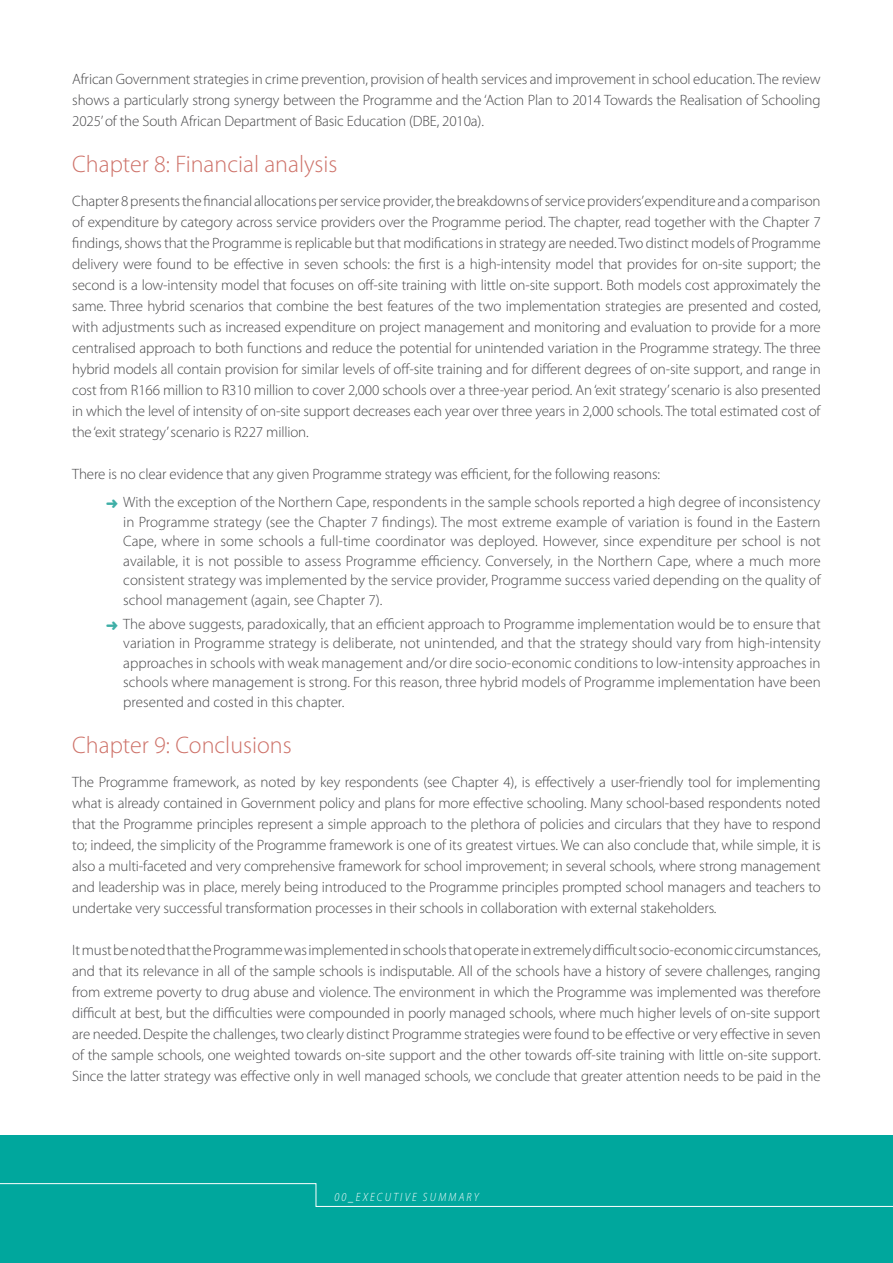
<style>
.page{position:relative;width:893px;height:1263px;background:#fff}
.page>*{position:absolute;margin:0;border:0;box-sizing:border-box;transform-origin:0 0}
.t1{font:300 24px "Myriad Pro";color:#ce7269}
.t2{font:300 15px/21px "Myriad Pro";letter-spacing:-.01em;color:#464648;text-align:justify}
.t3{font:italic 300 12px "Myriad Pro";letter-spacing:.21em;color:#fff;scale:.88 1}
</style>
<div class="page">
<div style="left:0;top:1135px;width:893px;height:128px;background:#00a79d"></div>
<svg style="left:0;top:1183px;width:893px;height:24px"></svg>
<p class="t2" style="left:72px;top:68px;width:750px">African Government strategies in crime prevention, provision of health services and improvement in school education. The review shows a particularly strong synergy between the Programme and the ‘Action Plan to 2014 Towards the Realisation of Schooling 2025’ of the South African Department of Basic Education (DBE, 2010a).</p>
<h1 class="t1" style="left:72px;top:150px;width:267px">Chapter 8: Financial analysis</h1>
<p class="t2" style="left:72px;top:190px;width:750px">Chapter 8 presents the financial allocations per service provider, the breakdowns of service providers’expenditure and a comparison of expenditure by category across service providers over the Programme period. The chapter, read together with the Chapter 7 findings, shows that the Programme is replicable but that modifications in strategy are needed. Two distinct models of Programme delivery were found to be effective in seven schools: the first is a high-intensity model that provides for on-site support; the second is a low-intensity model that focuses on off-site training with little on-site support. Both models cost approximately the same. Three hybrid scenarios that combine the best features of the two implementation strategies are presented and costed, with adjustments such as increased expenditure on project management and monitoring and evaluation to provide for a more centralised approach to both functions and reduce the potential for unintended variation in the Programme strategy. The three hybrid models all contain provision for similar levels of off-site training and for different degrees of on-site support, and range in cost from R166 million to R310 million to cover 2,000 schools over a three-year period. An ‘exit strategy’ scenario is also presented in which the level of intensity of on-site support decreases each year over three years in 2,000 schools. The total estimated cost of the ‘exit strategy’ scenario is R227 million.</p>
<p class="t2" style="left:123px;top:460px;width:699px;line-height:28px;text-indent:-51px">There is no clear evidence that any given Programme strategy was efficient, for the following reasons:<br>With the exception of the Northern Cape, respondents in the sample schools reported a high degree of inconsistency</p>
<p class="t2" style="left:123px;top:512px;width:699px;line-height:19.5px">in Programme strategy (see the Chapter 7 findings). The most extreme example of variation is found in the Eastern Cape, where in some schools a full-time coordinator was deployed. However, since expenditure per school is not available, it is not possible to assess Programme efficiency. Conversely, in the Northern Cape, where a much more consistent strategy was implemented by the service provider, Programme success varied depending on the quality of school management (again, see Chapter 7).</p>
<p class="t2" style="left:123px;top:614px;width:699px;line-height:19.5px">The above suggests, paradoxically, that an efficient approach to Programme implementation would be to ensure that variation in Programme strategy is deliberate, not unintended, and that the strategy should vary from high-intensity approaches in schools with weak management and/or dire socio-economic conditions to low-intensity approaches in schools where management is strong. For this reason, three hybrid models of Programme implementation have been presented and costed in this chapter.</p>
<h1 class="t1" style="left:72px;top:731px;width:221px">Chapter 9: Conclusions</h1>
<p class="t2" style="left:72px;top:771px;width:750px">The Programme framework, as noted by key respondents (see Chapter 4), is effectively a user-friendly tool for implementing what is already contained in Government policy and plans for more effective schooling. Many school-based respondents noted that the Programme principles represent a simple approach to the plethora of policies and circulars that they have to respond to; indeed, the simplicity of the Programme framework is one of its greatest virtues. We can also conclude that, while simple, it is also a multi-faceted and very comprehensive framework for school improvement; in several schools, where strong management and leadership was in place, merely being introduced to the Programme principles prompted school managers and teachers to undertake very successful transformation processes in their schools in collaboration with external stakeholders.</p>
<p class="t2" style="left:72px;top:940px;width:750px">It must be noted that the Programme was implemented in schools that operate in extremely difficult socio-economic circumstances, and that its relevance in all of the sample schools is indisputable. All of the schools have a history of severe challenges, ranging from extreme poverty to drug abuse and violence. The environment in which the Programme was implemented was therefore difficult at best, but the difficulties were compounded in poorly managed schools, where much higher levels of on-site support are needed. Despite the challenges, two clearly distinct Programme strategies were found to be effective or very effective in seven of the sample schools, one weighted towards on-site support and the other towards off-site training with little on-site support.<br>Since the latter strategy was effective only in well managed schools, we conclude that greater attention needs to be paid in the</p>
<p class="t3" style="left:335px;top:1190px;width:165px">00_EXECUTIVE SUMMARY</p>
</div>
